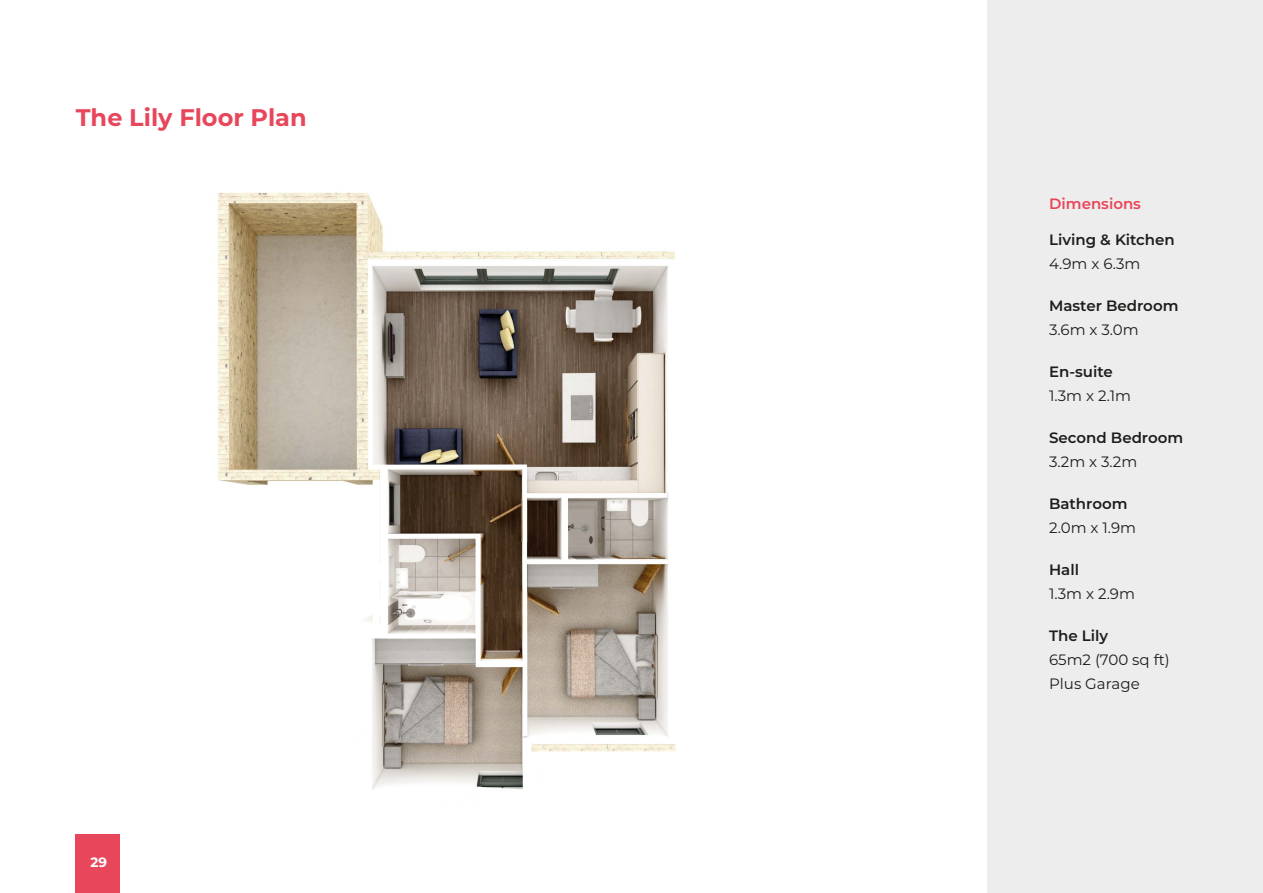
<style>
.page{position:relative;width:1263px;height:893px;background:#fff}
.page>*{position:absolute;margin:0;border:0;box-sizing:border-box;transform-origin:0 0}
.t1{font:700 24px "Montserrat";color:#e8465b}
.t2{font:15px/24px "Montserrat";color:#1d1d1b}
.t3{font:600 15px "Montserrat";color:#1d1d1b}
.t4{font:600 15px "Montserrat";color:#e94559}
.t5{font:700 13.5px "Montserrat";color:#fff}
</style>
<div class="page">
<img style="left:75px;top:160px;width:913px;height:733px">
<div style="left:76px;top:835px;width:44px;height:58px;background:#e8465b"></div>
<div style="left:988px;top:0;width:275px;height:893px;background:#ededed"></div>
<h1 class="t1" style="left:76px;top:100px;width:232px">The Lily Floor Plan</h1>
<p class="t5" style="left:91px;top:852px;width:18px">29</p>
<p class="t4" style="left:1049px;top:193px;width:93px">Dimensions</p>
<p class="t3" style="left:1049px;top:229px;width:127px">Living &amp; Kitchen</p>
<p class="t2" style="left:1049px;top:251px;width:93px">4.9m x 6.3m</p>
<p class="t3" style="left:1049px;top:295px;width:131px">Master Bedroom</p>
<p class="t2" style="left:1049px;top:317px;width:91px">3.6m x 3.0m</p>
<p class="t3" style="left:1049px;top:361px;width:65px">En-suite</p>
<p class="t2" style="left:1049px;top:383px;width:83px">1.3m x 2.1m</p>
<p class="t3" style="left:1049px;top:427px;width:136px">Second Bedroom</p>
<p class="t2" style="left:1049px;top:449px;width:90px">3.2m x 3.2m</p>
<p class="t3" style="left:1049px;top:493px;width:80px">Bathroom</p>
<p class="t2" style="left:1049px;top:515px;width:89px">2.0m x 1.9m</p>
<p class="t3" style="left:1049px;top:559px;width:31px">Hall</p>
<p class="t2" style="left:1049px;top:581px;width:87px">1.3m x 2.9m</p>
<p class="t3" style="left:1049px;top:625px;width:61px">The Lily</p>
<p class="t2" style="left:1049px;top:647px;width:122px">65m2 (700 sq ft)<br>Plus Garage</p>
</div>
